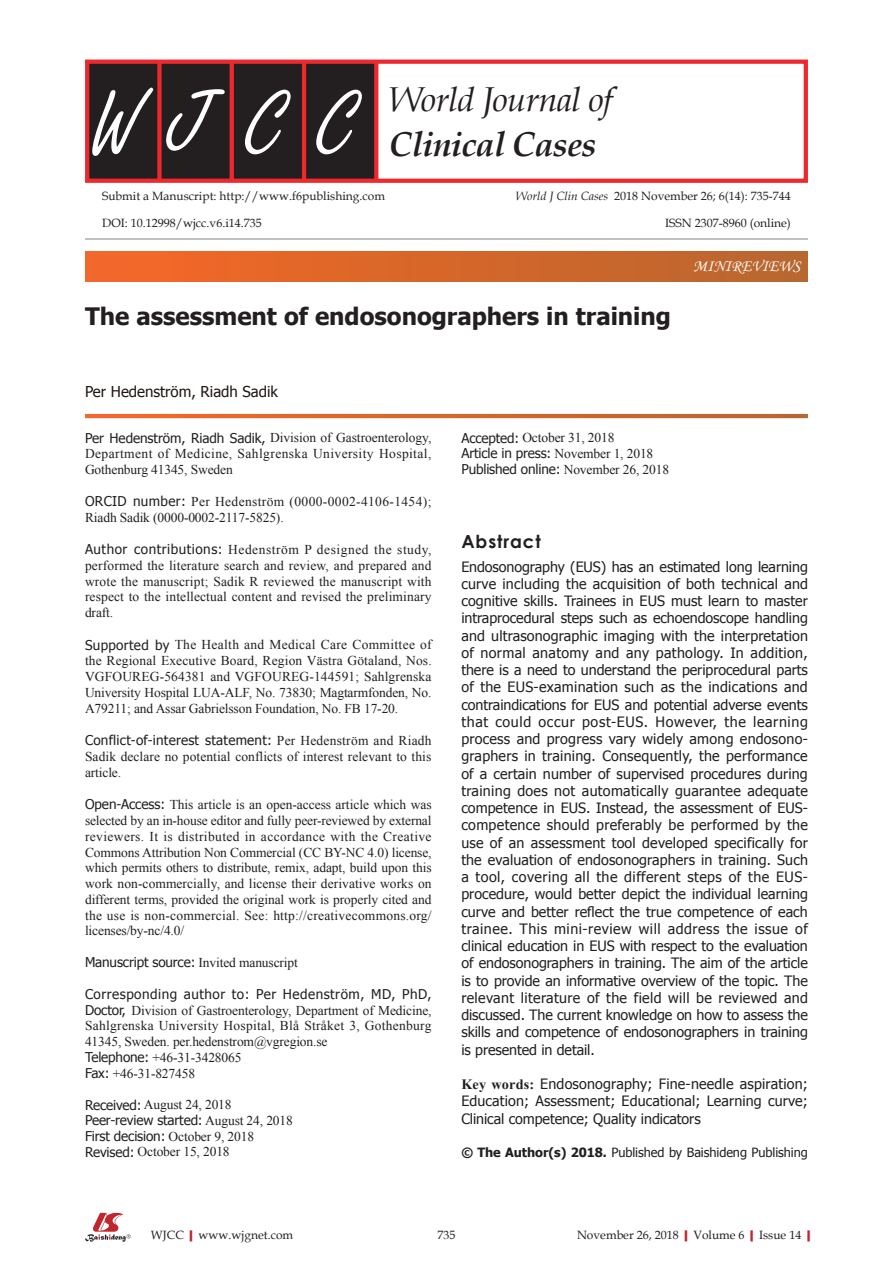
<style>
.page{position:relative;width:893px;height:1263px;background:#fff}
.page>*{position:absolute;margin:0;border:0;box-sizing:border-box;transform-origin:0 0}
.t1{font:94.5px "Freestyle Script";color:#fff;scale:.95 1}
.t2{font:italic 34.5px "Book Antiqua";letter-spacing:-.02em;color:#231f20}
.t3{font:italic 700 34.5px "Book Antiqua";letter-spacing:-.02em;color:#231f20}
.t4{font:700 24px "Tahoma";color:#231f20}
.t5{font:700 18px "Century Gothic";letter-spacing:.05em;color:#231f20}
.t6{font:16.5px "Monotype Corsiva";color:#fff}
.t7{font:15px "Tahoma";color:#1f1713}
.t8{font:14.25px/17.2px "Tahoma";letter-spacing:-.005em;color:#231f20;text-align:justify}
.t9{font:13.5px/15.9px "Times New Roman";letter-spacing:-.01em;color:#231f20;text-align:justify}
.t10{font:13.5px/15.9px "Times New Roman";letter-spacing:.025em;color:#231f20}
.t11{font:13.5px "Tahoma";letter-spacing:-.01em;color:#231f20}
.t12{font:12.75px "Tahoma";letter-spacing:-.005em;color:#231f20}
.t13{font:12px "Book Antiqua";color:#231f20}
.s1{font-style:italic}
.s2{font-family:"Tahoma"}
.s3{font-family:"Times New Roman"}
.s4{font-family:"Times New Roman";font-weight:700}
.s5{font-weight:700}
.s6{font-weight:700;color:#c0262d}
</style>
<div class="page">
<div style="left:85px;top:252px;width:723px;height:29px;background:linear-gradient(to right,#f66827,#b7662e)"></div>
<hr style="left:85px;top:239px;width:723px;height:1px;background:#808285">
<svg style="left:85px;top:414px;width:723px;height:4px;background:#d6662a"></svg>
<svg style="left:85px;top:1213px;width:46px;height:29px"></svg>
<div style="left:87px;top:61px;width:289px;height:121px;background:#231f20"></div>
<div style="left:157px;top:61px;width:5px;height:121px;background:#ee292e"></div>
<svg style="left:230px;top:65px;width:4px;height:113px"></svg>
<hr style="left:302px;top:61px;width:4px;height:121px;background:#ee292e">
<svg style="left:374px;top:65px;width:4px;height:113px"></svg>
<div style="left:85px;top:60px;width:723px;height:123px;border:4px solid #ee292e"></div>
<p class="t1" style="left:90px;top:72px;width:282px">WJCC</p>
<p class="t2" style="left:389px;top:75px;width:225px">World Journal of</p>
<p class="t3" style="left:389px;top:121px;width:209px">Clinical Cases</p>
<p class="t13" style="left:102px;top:188px;width:284px">Submit a Manuscript: http://www.f6publishing.com</p>
<p class="t13" style="left:102px;top:215px;width:161px">DOI: 10.12998/wjcc.v6.i14.735</p>
<p class="t13" style="left:516px;top:188px;width:277px"><span class="s1">World J Clin Cases</span> 2018 November 26; 6(14): 735-744</p>
<p class="t13" style="left:665px;top:215px;width:127px">ISSN 2307-8960 (online)</p>
<p class="t6" style="left:693px;top:256px;width:109px">MINIREVIEWS</p>
<p class="t4" style="left:85px;top:300px;width:587px">The assessment of endosonographers in training</p>
<p class="t7" style="left:85px;top:381px;width:194px">Per Hedenström, Riadh Sadik</p>
<p class="t9" style="left:85px;top:429px;width:348px"><span class="s2">Per Hedenström, Riadh Sadik,</span> Division of Gastroenterology, Department of Medicine, Sahlgrenska University Hospital, Gothenburg 41345, Sweden</p>
<p class="t10" style="left:85px;top:493px;width:348px"><span class="s2">ORCID number:</span> Per Hedenström (0000-0002-4106-1454);<br>Riadh Sadik (0000-0002-2117-5825).</p>
<p class="t9" style="left:85px;top:541px;width:348px"><span class="s2">Author contributions:</span> Hedenström P designed the study, performed the literature search and review, and prepared and wrote the manuscript; Sadik R reviewed the manuscript with respect to the intellectual content and revised the preliminary draft.</p>
<p class="t9" style="left:85px;top:636px;width:348px"><span class="s2">Supported by</span> The Health and Medical Care Committee of the Regional Executive Board, Region Västra Götaland, Nos.<br>VGFOUREG-564381 and VGFOUREG-144591; Sahlgrenska University Hospital LUA-ALF, No. 73830; Magtarmfonden, No.<br>A79211; and Assar Gabrielsson Foundation, No. FB 17-20.</p>
<p class="t9" style="left:85px;top:733px;width:348px"><span class="s2">Conflict-of-interest statement:</span> Per Hedenström and Riadh Sadik declare no potential conflicts of interest relevant to this article.</p>
<p class="t9" style="left:85px;top:796px;width:348px"><span class="s2">Open-Access:</span> This article is an open-access article which was selected by an in-house editor and fully peer-reviewed by external reviewers. It is distributed in accordance with the Creative Commons Attribution Non Commercial (CC BY-NC 4.0) license, which permits others to distribute, remix, adapt, build upon this work non-commercially, and license their derivative works on different terms, provided the original work is properly cited and the use is non-commercial. See: http://creativecommons.org/ licenses/by-nc/4.0/</p>
<p class="t11" style="left:85px;top:953px;width:214px">Manuscript source: <span class="s3">Invited manuscript</span></p>
<p class="t9" style="left:85px;top:987px;width:348px;text-align:left"><span class="s2">Corresponding author to: Per Hedenström, MD, PhD, Doctor,</span> Division of Gastroenterology, Department of Medicine, Sahlgrenska University Hospital, Blå Stråket 3, Gothenburg 41345, Sweden. per.hedenstrom@vgregion.se<br><span class="s2">Telephone:</span> +46-31-3428065<br><span class="s2">Fax:</span> +46-31-827458</p>
<p class="t9" style="left:85px;top:1096px;width:209px;text-align:left"><span class="s2">Received:</span> August 24, 2018<br><span class="s2">Peer-review started:</span> August 24, 2018<br><span class="s2">First decision:</span> October 9, 2018<br><span class="s2">Revised:</span> October 15, 2018</p>
<p class="t9" style="left:461px;top:429px;width:209px;text-align:left"><span class="s2">Accepted:</span> October 31, 2018<br><span class="s2">Article in press:</span> November 1, 2018<br><span class="s2">Published online:</span> November 26, 2018</p>
<p class="t5" style="left:461px;top:527px;width:81px">Abstract</p>
<p class="t8" style="left:461px;top:557px;width:348px">Endosonography (EUS) has an estimated long learning curve including the acquisition of both technical and cognitive skills. Trainees in EUS must learn to master intraprocedural steps such as echoendoscope handling and ultrasonographic imaging with the interpretation of normal anatomy and any pathology. In addition, there is a need to understand the periprocedural parts of the EUS-examination such as the indications and contraindications for EUS and potential adverse events that could occur post-EUS. However, the learning process and progress vary widely among endosono&shy;graphers in training. Consequently, the performance of a certain number of supervised procedures during training does not automatically guarantee adequate competence in EUS. Instead, the assessment of EUS&shy;competence should preferably be performed by the use of an assessment tool developed specifically for the evaluation of endosonographers in training. Such a tool, covering all the different steps of the EUS&shy;procedure, would better depict the individual learning curve and better reflect the true competence of each trainee. This mini-review will address the issue of clinical education in EUS with respect to the evaluation of endosonographers in training. The aim of the article is to provide an informative overview of the topic. The relevant literature of the field will be reviewed and discussed. The current knowledge on how to assess the skills and competence of endosonographers in training is presented in detail.</p>
<p class="t8" style="left:461px;top:1074px;width:348px"><span class="s4">Key words:</span> Endosonography; Fine-needle aspiration; Education; Assessment; Educational; Learning curve; Clinical competence; Quality indicators</p>
<p class="t12" style="left:461px;top:1143px;width:348px"><span class="s5">© The Author(s) 2018.</span> Published by Baishideng Publishing</p>
<p class="t13" style="left:151px;top:1226px;width:144px">WJCC<span class="s6">|</span>www.wjgnet.com</p>
<p class="t13" style="left:437px;top:1226px;width:19px">735</p>
<p class="t13" style="left:577px;top:1226px;width:240px">November 26, 2018<span class="s6">|</span>Volume 6<span class="s6">|</span>Issue 14<span class="s6">|</span></p>
</div>
